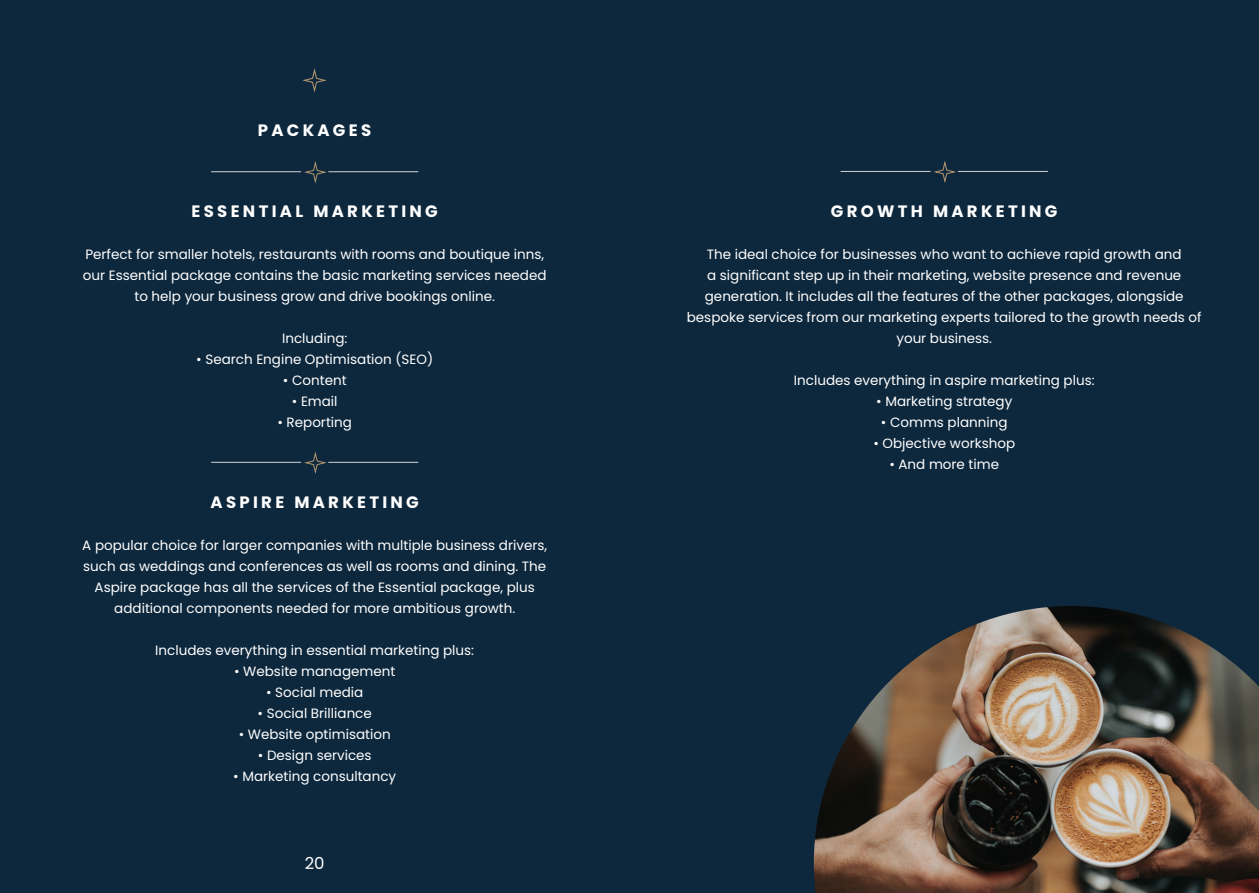
<style>
.page{position:relative;width:1259px;height:893px;background:#0d273c}
.page>*{position:absolute;margin:0;border:0;box-sizing:border-box;transform-origin:0 0}
.t1{font:700 16.5px "Poppins";letter-spacing:.2em;color:#fff}
.t2{font:16.5px "Poppins";color:#fff}
.t3{font:13.5px/21px "Poppins";color:#fff;text-align:center}
</style>
<div class="page">
<svg style="left:302px;top:69px;width:25px;height:24px"></svg>
<hr style="left:211px;top:462px;width:90px;height:1px;background:#d1d2d4">
<svg style="left:304px;top:452px;width:25px;height:22px"></svg>
<hr style="left:328px;top:462px;width:90px;height:1px;background:#d1d2d4">
<hr style="left:211px;top:171px;width:90px;height:1px;background:#d1d2d4">
<svg style="left:304px;top:162px;width:25px;height:22px"></svg>
<hr style="left:328px;top:171px;width:90px;height:1px;background:#d1d2d4">
<hr style="left:840px;top:171px;width:90px;height:1px;background:#d1d2d4">
<svg style="left:934px;top:161px;width:24px;height:22px"></svg>
<hr style="left:958px;top:171px;width:90px;height:1px;background:#d1d2d4">
<img style="left:814px;top:606px;width:445px;height:287px">
<p class="t1" style="left:258px;top:121px;width:115px">PACKAGES</p>
<p class="t1" style="left:192px;top:202px;width:248px">ESSENTIAL MARKETING</p>
<p class="t3" style="left:83px;top:244px;width:465px">Perfect for smaller hotels, restaurants with rooms and boutique inns, our Essential package contains the basic marketing services needed to help your business grow and drive bookings online.</p>
<p class="t3" style="left:282px;top:328px;width:67px">Including:</p>
<p class="t3" style="left:196px;top:349px;width:238px">• Search Engine Optimisation (SEO)</p>
<p class="t3" style="left:283px;top:370px;width:65px">• Content</p>
<p class="t3" style="left:292px;top:391px;width:47px">• Email</p>
<p class="t3" style="left:277px;top:412px;width:76px">• Reporting</p>
<p class="t1" style="left:211px;top:493px;width:210px">ASPIRE MARKETING</p>
<p class="t3" style="left:82px;top:535px;width:466px">A popular choice for larger companies with multiple business drivers, such as weddings and conferences as well as rooms and dining. The Aspire package has all the services of the Essential package, plus additional components needed for more ambitious growth.</p>
<p class="t3" style="left:155px;top:640px;width:320px">Includes everything in essential marketing plus:</p>
<p class="t3" style="left:234px;top:661px;width:163px">• Website management</p>
<p class="t3" style="left:266px;top:682px;width:99px">• Social media</p>
<p class="t3" style="left:258px;top:703px;width:116px">• Social Brilliance</p>
<p class="t3" style="left:239px;top:724px;width:154px">• Website optimisation</p>
<p class="t3" style="left:258px;top:745px;width:115px">• Design services</p>
<p class="t3" style="left:233px;top:766px;width:164px">• Marketing consultancy</p>
<p class="t2" style="left:305px;top:854px;width:21px">20</p>
<p class="t1" style="left:831px;top:202px;width:228px">GROWTH MARKETING</p>
<p class="t3" style="left:687px;top:244px;width:516px">The ideal choice for businesses who want to achieve rapid growth and<br>a significant step up in their marketing, website presence and revenue generation. It includes all the features of the other packages, alongside bespoke services from our marketing experts tailored to the growth needs of your business.</p>
<p class="t3" style="left:794px;top:370px;width:302px">Includes everything in aspire marketing plus:</p>
<p class="t3" style="left:876px;top:391px;width:138px">• Marketing strategy</p>
<p class="t3" style="left:881px;top:412px;width:128px">• Comms planning</p>
<p class="t3" style="left:873px;top:433px;width:143px">• Objective workshop</p>
<p class="t3" style="left:889px;top:454px;width:111px">• And more time</p>
</div>
